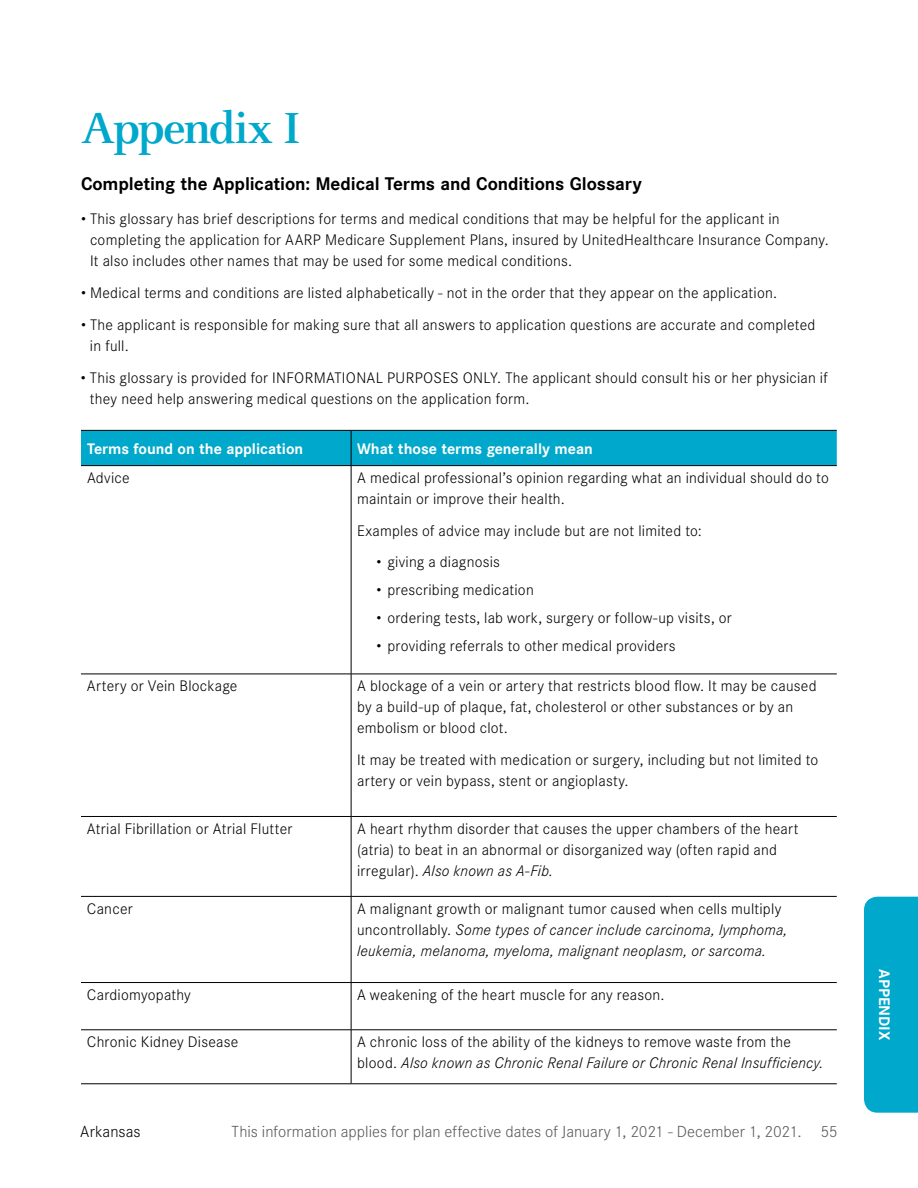
<style>
.page{position:relative;width:918px;height:1188px;background:#fff}
.page>*{position:absolute;margin:0;border:0;box-sizing:border-box;transform-origin:0 0}
.t1{font:700 48px "Celeste";letter-spacing:-.035em;color:#00a8cb}
.t2{font:700 18px "Corporate SBQ";letter-spacing:-.005em;color:#000}
.t3{font:300 15.75px "Corporate SBQ";color:#58595b}
.t4{font:300 15.75px "Corporate SBQ";color:#000}
.t5{font:300 15px/21px "Corporate SBQ";letter-spacing:.015em;color:#000}
.t6{font:italic 300 15px/21px "Corporate SBQ";letter-spacing:.015em;color:#000}
.t7{font:700 15px "Corporate SBQ";color:#fff}
.s1{font-style:italic}
.s2{font-style:normal}
</style>
<div class="page">
<div style="left:864px;top:897px;width:54px;height:216px;background:#00a8cb"></div>
<div style="left:81px;top:431px;width:756px;height:34px;background:#00a8cb"></div>
<hr style="left:351px;top:431px;width:1px;height:34px;background:#000">
<hr style="left:351px;top:466px;width:1px;height:208px;background:#000">
<hr style="left:81px;top:674px;width:270px;height:1px;background:#000">
<hr style="left:351px;top:674px;width:486px;height:1px;background:#000">
<hr style="left:351px;top:674px;width:1px;height:142px;background:#000">
<hr style="left:81px;top:896px;width:270px;height:1px;background:#000">
<hr style="left:351px;top:896px;width:486px;height:1px;background:#000">
<hr style="left:81px;top:982px;width:270px;height:1px;background:#000">
<hr style="left:351px;top:982px;width:486px;height:1px;background:#000">
<hr style="left:351px;top:983px;width:1px;height:47px;background:#000">
<hr style="left:351px;top:817px;width:1px;height:79px;background:#000">
<hr style="left:351px;top:897px;width:1px;height:85px;background:#000">
<hr style="left:351px;top:1030px;width:1px;height:54px;background:#000">
<hr style="left:351px;top:1084px;width:486px;height:1px;background:#000">
<hr style="left:81px;top:465px;width:270px;height:1px;background:#000">
<hr style="left:81px;top:430px;width:270px;height:1px;background:#000">
<hr style="left:351px;top:430px;width:486px;height:1px;background:#000">
<hr style="left:351px;top:465px;width:486px;height:1px;background:#000">
<hr style="left:81px;top:1030px;width:270px;height:1px;background:#000">
<hr style="left:351px;top:1030px;width:486px;height:1px;background:#000">
<hr style="left:81px;top:1084px;width:270px;height:1px;background:#000">
<hr style="left:81px;top:816px;width:270px;height:1px;background:#000">
<hr style="left:351px;top:816px;width:486px;height:1px;background:#000">
<h1 class="t1" style="left:81px;top:101px;width:221px">Appendix I</h1>
<p class="t2" style="left:81px;top:173px;width:562px">Completing the Application: Medical Terms and Conditions Glossary</p>
<p class="t5" style="left:90px;top:209px;width:740px;text-indent:-9px">• This glossary has brief descriptions for terms and medical conditions that may be helpful for the applicant in completing the application for AARP Medicare Supplement Plans, insured by UnitedHealthcare Insurance Company.<br>It also includes other names that may be used for some medical conditions.</p>
<p class="t5" style="left:81px;top:283px;width:698px">• Medical terms and conditions are listed alphabetically - not in the order that they appear on the application.</p>
<p class="t5" style="left:90px;top:314px;width:727px;text-indent:-9px">• The applicant is responsible for making sure that all answers to application questions are accurate and completed in full.</p>
<p class="t5" style="left:90px;top:367px;width:739px;text-indent:-9px">• This glossary is provided for INFORMATIONAL PURPOSES ONLY. The applicant should consult his or her physician if they need help answering medical questions on the application form.</p>
<p class="t7" style="left:87px;top:439px;width:218px">Terms found on the application</p>
<p class="t7" style="left:357px;top:439px;width:237px">What those terms generally mean</p>
<p class="t5" style="left:87px;top:467px;width:44px">Advice</p>
<p class="t5" style="left:357px;top:467px;width:473px">A medical professional’s opinion regarding what an individual should do to maintain or improve their health.</p>
<p class="t5" style="left:357px;top:520px;width:346px">Examples of advice may include but are not limited to:</p>
<p class="t5" style="left:377px;top:552px;width:125px">• giving a diagnosis</p>
<p class="t5" style="left:377px;top:580px;width:159px">• prescribing medication</p>
<p class="t5" style="left:377px;top:607px;width:357px">• ordering tests, lab work, surgery or follow-up visits, or</p>
<p class="t5" style="left:377px;top:635px;width:300px">• providing referrals to other medical providers</p>
<p class="t5" style="left:87px;top:676px;width:152px">Artery or Vein Blockage</p>
<p class="t5" style="left:357px;top:676px;width:461px">A blockage of a vein or artery that restricts blood flow. It may be caused by a build-up of plaque, fat, cholesterol or other substances or by an embolism or blood clot.</p>
<p class="t5" style="left:357px;top:749px;width:463px">It may be treated with medication or surgery, including but not limited to artery or vein bypass, stent or angioplasty.</p>
<p class="t5" style="left:87px;top:818px;width:207px">Atrial Fibrillation or Atrial Flutter</p>
<p class="t5" style="left:357px;top:818px;width:443px">A heart rhythm disorder that causes the upper chambers of the heart (atria) to beat in an abnormal or disorganized way (often rapid and irregular). <span class="s1">Also known as A-Fib.</span></p>
<p class="t5" style="left:87px;top:898px;width:47px">Cancer</p>
<p class="t6" style="left:357px;top:898px;width:432px"><span class="s2">A malignant growth or malignant tumor caused when cells multiply uncontrollably.</span> Some types of cancer include carcinoma, lymphoma, leukemia, melanoma, myeloma, malignant neoplasm, or sarcoma.</p>
<p class="t5" style="left:87px;top:984px;width:105px">Cardiomyopathy</p>
<p class="t5" style="left:357px;top:984px;width:309px">A weakening of the heart muscle for any reason.</p>
<p class="t5" style="left:87px;top:1031px;width:153px">Chronic Kidney Disease</p>
<p class="t5" style="left:357px;top:1031px;width:468px">A chronic loss of the ability of the kidneys to remove waste from the blood. <span class="s1">Also known as Chronic Renal Failure or Chronic Renal Insufficiency.</span></p>
<p class="t4" style="left:80px;top:1122px;width:62px">Arkansas</p>
<p class="t3" style="left:232px;top:1122px;width:608px">This information applies for plan effective dates of January 1, 2021 - December 1, 2021. 55</p>
<p class="t7" style="left:894px;top:969px;width:72px;rotate:90deg">APPENDIX</p>
</div>
